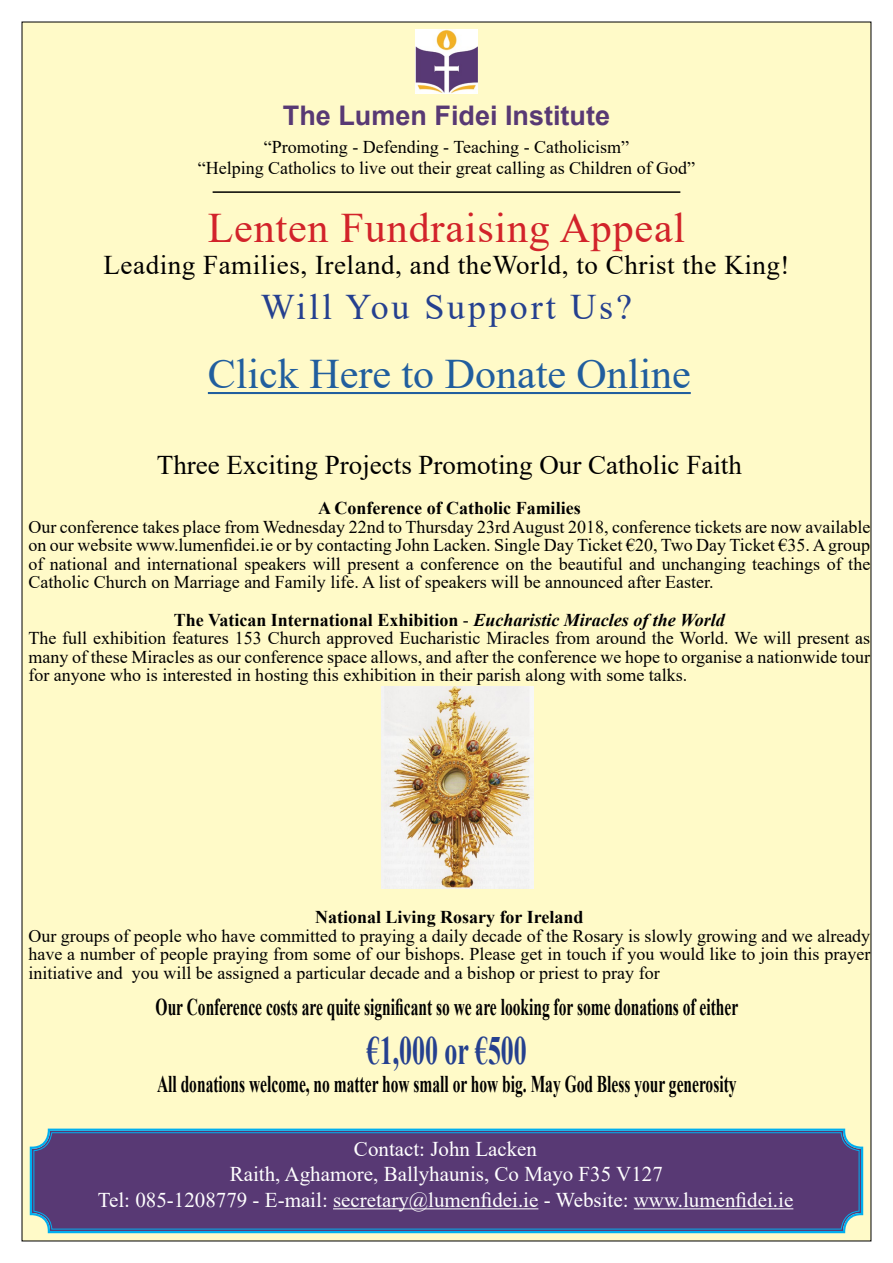
<style>
.page{position:relative;width:893px;height:1263px;background:#fff}
.page>*{position:absolute;margin:0;border:0;box-sizing:border-box;transform-origin:0 0}
.t1{font:42px "Times New Roman";letter-spacing:.02em;color:#d2232a}
.t2{font:42px "Times New Roman";color:#215e9e}
.t3{font:700 40.2px "Times New Roman";color:#25408f;scale:.65 1}
.t4{font:36px "Times New Roman";letter-spacing:.08em;color:#25408f}
.t5{font:27px "Times New Roman";letter-spacing:.02em;color:#000}
.t6{font:27px "Times New Roman";color:#000}
.t7{font:700 27px "Arial";color:#583974}
.t8{font:700 24px "Times New Roman";color:#000;scale:.65 1}
.t9{font:21px/25.2px "Times New Roman";color:#fff;text-align:center}
.t10{font:18px/18.6px "Times New Roman";color:#000;text-align:justify}
.t11{font:700 18px "Times New Roman";color:#000}
.s1{font-weight:700}
.s2{font-weight:700;font-style:italic}
</style>
<div class="page">
<div style="left:22px;top:22px;width:849px;height:1219px;background:#fffac8"></div>
<img style="left:415px;top:30px;width:62px;height:64px">
<svg style="left:29px;top:1128px;width:835px;height:106px;background:#58467e"></svg>
<div style="left:34px;top:1132px;width:825px;height:97px;border:1px solid #00aeef;border-radius:18px"></div>
<img style="left:381px;top:687px;width:152px;height:202px">
<hr style="left:213px;top:191px;width:467px;height:2px;background:#000">
<hr style="left:208px;top:392px;width:483px;height:2px;background:#215e9e">
<h3 class="t7" style="left:283px;top:96px;width:329px">The Lumen Fidei Institute</h3>
<p class="t10" style="left:198px;top:135px;width:499px;line-height:21.6px;text-align:center">“Promoting - Defending - Teaching - Catholicism”<br>“Helping Catholics to live out their great calling as Children of God”</p>
<h1 class="t1" style="left:208px;top:198px;width:479px">Lenten Fundraising Appeal</h1>
<h3 class="t5" style="left:104px;top:246px;width:687px">Leading Families, Ireland, and theWorld, to Christ the King!</h3>
<h3 class="t4" style="left:261px;top:281px;width:373px">Will You Support Us?</h3>
<h1 class="t2" style="left:208px;top:345px;width:484px">Click Here to Donate Online</h1>
<h3 class="t6" style="left:157px;top:446px;width:586px">Three Exciting Projects Promoting Our Catholic Faith</h3>
<p class="t11" style="left:318px;top:495px;width:264px">A Conference of Catholic Families</p>
<p class="t10" style="left:28px;top:517px;width:843px">Our conference takes place from Wednesday 22nd to Thursday 23rd August 2018, conference tickets are now available on our website www.lumenfidei.ie or by contacting John Lacken. Single Day Ticket €20, Two Day Ticket €35. A group of national and international speakers will present a conference on the beautiful and unchanging teachings of the Catholic Church on Marriage and Family life. A list of speakers will be announced after Easter.</p>
<p class="t10" style="left:28px;top:610px;width:843px;text-align:left;text-indent:145px"><span class="s1">The Vatican International Exhibition</span> - <span class="s2">Eucharistic Miracles of the World<br></span>The full exhibition features 153 Church approved Eucharistic Miracles from around the World. We will present as many of these Miracles as our conference space allows, and after the conference we hope to organise a nationwide tour for anyone who is interested in hosting this exhibition in their parish along with some talks.</p>
<p class="t11" style="left:315px;top:904px;width:270px">National Living Rosary for Ireland</p>
<p class="t10" style="left:28px;top:926px;width:843px">Our groups of people who have committed to praying a daily decade of the Rosary is slowly growing and we already have a number of people praying from some of our bishops. Please get in touch if you would like to join this prayer initiative and you will be assigned a particular decade and a bishop or priest to pray for</p>
<h3 class="t8" style="left:156px;top:990px;width:898px">Our Conference costs are quite significant so we are looking for some donations of either</h3>
<h2 class="t3" style="left:367px;top:1021px;width:248px">€1,000 or €500</h2>
<h3 class="t8" style="left:157px;top:1067px;width:893px">All donations welcome, no matter how small or how big. May God Bless your generosity</h3>
<p class="t9" style="left:98px;top:1136px;width:697px">Contact: John Lacken<br>Raith, Aghamore, Ballyhaunis, Co Mayo F35 V127<br>Tel: 085-1208779 - E-mail: secretary@lumenfidei.ie - Website: www.lumenfidei.ie</p>
</div>
